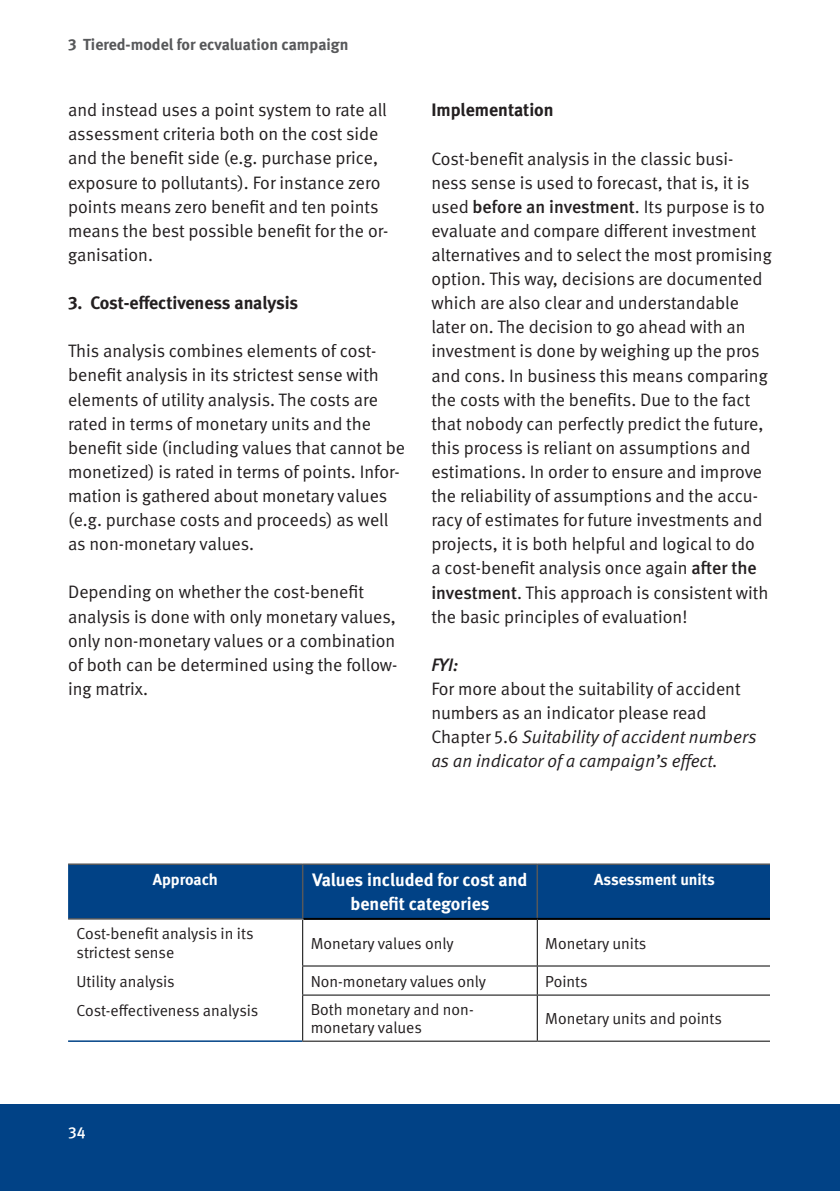
<style>
.page{position:relative;width:840px;height:1191px;background:#fff}
.page>*{position:absolute;margin:0;border:0;box-sizing:border-box;transform-origin:0 0}
.t1{font:18px/24.2px "DGUV Meta";color:#231f20}
.t2{font:700 18px "DGUV Meta";color:#231f20}
.t3{font:700 18px/24.2px "DGUV Meta";color:#fff;text-align:center}
.t4{font:italic 500 18px "DGUV Meta";color:#231f20}
.t5{font:16px/18px "DGUV Meta";color:#231f20}
.t6{font:700 16px "DGUV Meta";color:#57585a}
.t7{font:700 16px "DGUV Meta";color:#fff}
.t8{font:500 16px "DGUV Meta";color:#fff}
.s1{font-weight:500}
.s2{font-style:italic}
</style>
<div class="page">
<div style="left:68px;top:865px;width:702px;height:53px;background:#014286"></div>
<hr style="left:68px;top:863px;width:234px;height:2px;background:#57585a">
<hr style="left:302px;top:863px;width:235px;height:2px;background:#57585a">
<hr style="left:302px;top:865px;width:1px;height:53px;background:#57585a">
<hr style="left:537px;top:863px;width:234px;height:2px;background:#57585a">
<hr style="left:536px;top:865px;width:1px;height:53px;background:#57585a">
<hr style="left:68px;top:918px;width:235px;height:1px;background:#57585a">
<hr style="left:303px;top:918px;width:234px;height:2px;background:#000">
<hr style="left:537px;top:918px;width:235px;height:2px;background:#000">
<hr style="left:302px;top:965px;width:235px;height:1px;background:#000">
<hr style="left:537px;top:965px;width:235px;height:1px;background:#000">
<hr style="left:302px;top:994px;width:235px;height:1px;background:#000">
<hr style="left:537px;top:994px;width:235px;height:1px;background:#000">
<hr style="left:302px;top:1040px;width:235px;height:1px;background:#000">
<hr style="left:537px;top:1040px;width:235px;height:1px;background:#000">
<hr style="left:302px;top:920px;width:1px;height:45px;background:#000">
<hr style="left:536px;top:920px;width:1px;height:45px;background:#000">
<svg style="left:302px;top:966px;width:1px;height:28px"></svg>
<svg style="left:536px;top:966px;width:1px;height:28px"></svg>
<hr style="left:302px;top:995px;width:1px;height:45px;background:#000">
<hr style="left:536px;top:995px;width:1px;height:45px;background:#000">
<hr style="left:68px;top:1040px;width:234px;height:2px;background:#014286">
<div style="left:770px;top:858px;width:21px;height:189px;background:#fff"></div>
<div style="left:0;top:1104px;width:839px;height:87px;background:#014286"></div>
<p class="t6" style="left:68px;top:35px;width:282px">3 Tiered-model for ecvaluation campaign</p>
<p class="t1" style="left:68px;top:98px;width:322px">and instead uses a point system to rate all assessment criteria both on the cost side and the benefit side (e.g. purchase price, exposure to pollutants). For instance zero points means zero benefit and ten points means the best possible benefit for the or&shy;ganisation.</p>
<p class="t2" style="left:68px;top:292px;width:231px">3. Cost-effectiveness analysis</p>
<p class="t1" style="left:68px;top:339px;width:338px">This analysis combines elements of cost&shy;benefit analysis in its strictest sense with elements of utility analysis. The costs are rated in terms of monetary units and the benefit side (including values that cannot be monetized) is rated in terms of points. Infor&shy;mation is gathered about monetary values (e.g. purchase costs and proceeds) as well as non-monetary values.</p>
<p class="t1" style="left:68px;top:580px;width:331px">Depending on whether the cost-benefit analysis is done with only monetary values, only non-monetary values or a combination of both can be determined using the follow&shy;ing matrix.</p>
<p class="t2" style="left:431px;top:99px;width:124px">Implementation</p>
<p class="t1" style="left:431px;top:147px;width:342px">Cost-benefit analysis in the classic busi&shy;ness sense is used to forecast, that is, it is used <span class="s1">before an investment</span>. Its purpose is to evaluate and compare different investment alternatives and to select the most promising option. This way, decisions are documented which are also clear and understandable later on. The decision to go ahead with an investment is done by weighing up the pros and cons. In business this means comparing the costs with the benefits. Due to the fact that nobody can perfectly predict the future, this process is reliant on assumptions and estimations. In order to ensure and improve the reliability of assumptions and the accu&shy;racy of estimates for future investments and projects, it is both helpful and logical to do<br>a cost-benefit analysis once again <span class="s1">after the investment</span>. This approach is consistent with the basic principles of evaluation!</p>
<p class="t4" style="left:431px;top:654px;width:29px">FYI:</p>
<p class="t1" style="left:431px;top:677px;width:326px">For more about the suitability of accident numbers as an indicator please read Chapter 5.6 <span class="s2">Suitability of accident numbers as an indicator of a campaign’s effect.</span></p>
<p class="t7" style="left:153px;top:869px;width:67px">Approach</p>
<p class="t3" style="left:312px;top:868px;width:216px">Values included for cost and benefit categories</p>
<p class="t7" style="left:594px;top:869px;width:122px">Assessment units</p>
<p class="t5" style="left:77px;top:925px;width:178px">Cost-benefit analysis in its strictest sense</p>
<p class="t5" style="left:310px;top:934px;width:144px">Monetary values only</p>
<p class="t5" style="left:545px;top:934px;width:103px">Monetary units</p>
<p class="t5" style="left:77px;top:972px;width:100px">Utility analysis</p>
<p class="t5" style="left:310px;top:972px;width:177px">Non-monetary values only</p>
<p class="t5" style="left:545px;top:972px;width:44px">Points</p>
<p class="t5" style="left:77px;top:1001px;width:183px">Cost-effectiveness analysis</p>
<p class="t5" style="left:310px;top:1001px;width:164px">Both monetary and non&shy;monetary values</p>
<p class="t5" style="left:545px;top:1010px;width:178px">Monetary units and points</p>
<p class="t8" style="left:68px;top:1123px;width:19px">34</p>
</div>
